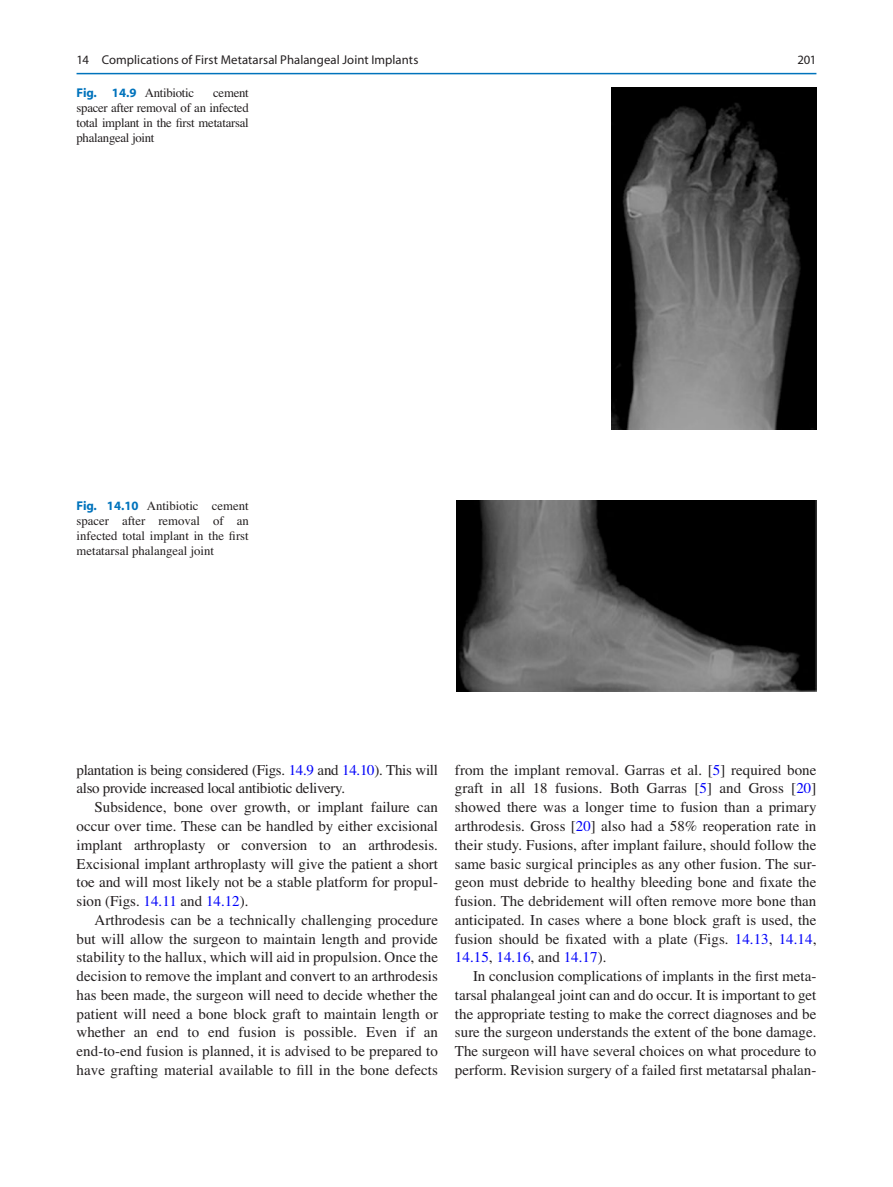
<style>
.page{position:relative;width:893px;height:1187px;background:#fff}
.page>*{position:absolute;margin:0;border:0;box-sizing:border-box;transform-origin:0 0}
.t1{font:15px/18.8px "Cpcgbm Times";color:#231f20;text-align:justify}
.t2{font:15px/18.8px "Cpcgbm Times";letter-spacing:-.02em;color:#231f20}
.t3{font:12.75px/15px "Cpcgbm Times";letter-spacing:-.02em;color:#231f20;text-align:justify}
.t4{font:12.75px "Pxbylc Myriad";letter-spacing:.005em;color:#231f20}
.t5{font:12.75px "Cxhmgs Myriad";color:#231f20}
.s1{font-family:"Mgcrdc Myriad";font-weight:700;color:#0073bc}
.s2{color:#0000fa}
</style>
<div class="page">
<img style="left:612px;top:88px;width:204px;height:342px">
<img style="left:456px;top:500px;width:360px;height:191px">
<hr style="left:77px;top:73px;width:739px;height:1px;background:#0073bc">
<p class="t4" style="left:77px;top:54px;width:343px">14 Complications of First Metatarsal Phalangeal Joint Implants</p>
<p class="t3" style="left:77px;top:86px;width:119px"><span class="s1">Fig. 14.9</span> Antibiotic</p>
<p class="t3" style="left:77px;top:86px;width:174px;text-indent:137px">cement spacer after removal of an infected total implant in the first metatarsal phalangeal joint</p>
<p class="t5" style="left:797px;top:54px;width:21px">201</p>
<p class="t3" style="left:77px;top:499px;width:174px"><span class="s1">Fig. 14.10</span> Antibiotic cement spacer after removal of an infected total implant in the first metatarsal phalangeal joint</p>
<p class="t2" style="left:77px;top:761px;width:363px">plantation is being considered (Figs. <span class="s2">14.9</span> and <span class="s2">14.10</span>). This will also provide increased local antibiotic delivery.</p>
<p class="t1" style="left:77px;top:799px;width:363px;text-indent:18px">Subsidence, bone over growth, or implant failure can occur over time. These can be handled by either excisional implant arthroplasty or conversion to an arthrodesis.<br>Excisional implant arthroplasty will give the patient a short toe and will most likely not be a stable platform for propul&shy;sion (Figs. <span class="s2">14.11</span> and <span class="s2">14.12</span>).</p>
<p class="t1" style="left:77px;top:911px;width:363px;text-indent:18px">Arthrodesis can be a technically challenging procedure but will allow the surgeon to maintain length and provide stability to the hallux, which will aid in propulsion. Once the decision to remove the implant and convert to an arthrodesis has been made, the surgeon will need to decide whether the patient will need a bone block graft to maintain length or whether an end to end fusion is possible. Even if an end-to-end fusion is planned, it is advised to be prepared to have grafting material available to fill in the bone defects</p>
<p class="t1" style="left:455px;top:761px;width:363px">from the implant removal. Garras et al. [<span class="s2">5</span>] required bone graft in all 18 fusions. Both Garras [<span class="s2">5</span>] and Gross [<span class="s2">20</span>] showed there was a longer time to fusion than a primary arthrodesis. Gross [<span class="s2">20</span>] also had a 58% reoperation rate in their study. Fusions, after implant failure, should follow the same basic surgical principles as any other fusion. The sur&shy;geon must debride to healthy bleeding bone and fixate the fusion. The debridement will often remove more bone than anticipated. In cases where a bone block graft is used, the fusion should be fixated with a plate (Figs. <span class="s2">14.13</span>, <span class="s2">14.14</span>, <span class="s2">14.15</span>, <span class="s2">14.16</span>, and <span class="s2">14.17</span>).</p>
<p class="t1" style="left:455px;top:967px;width:363px;text-indent:18px">In conclusion complications of implants in the first meta&shy;tarsal phalangeal joint can and do occur. It is important to get the appropriate testing to make the correct diagnoses and be sure the surgeon understands the extent of the bone damage.<br>The surgeon will have several choices on what procedure to perform. Revision surgery of a failed first metatarsal phalan-</p>
</div>
